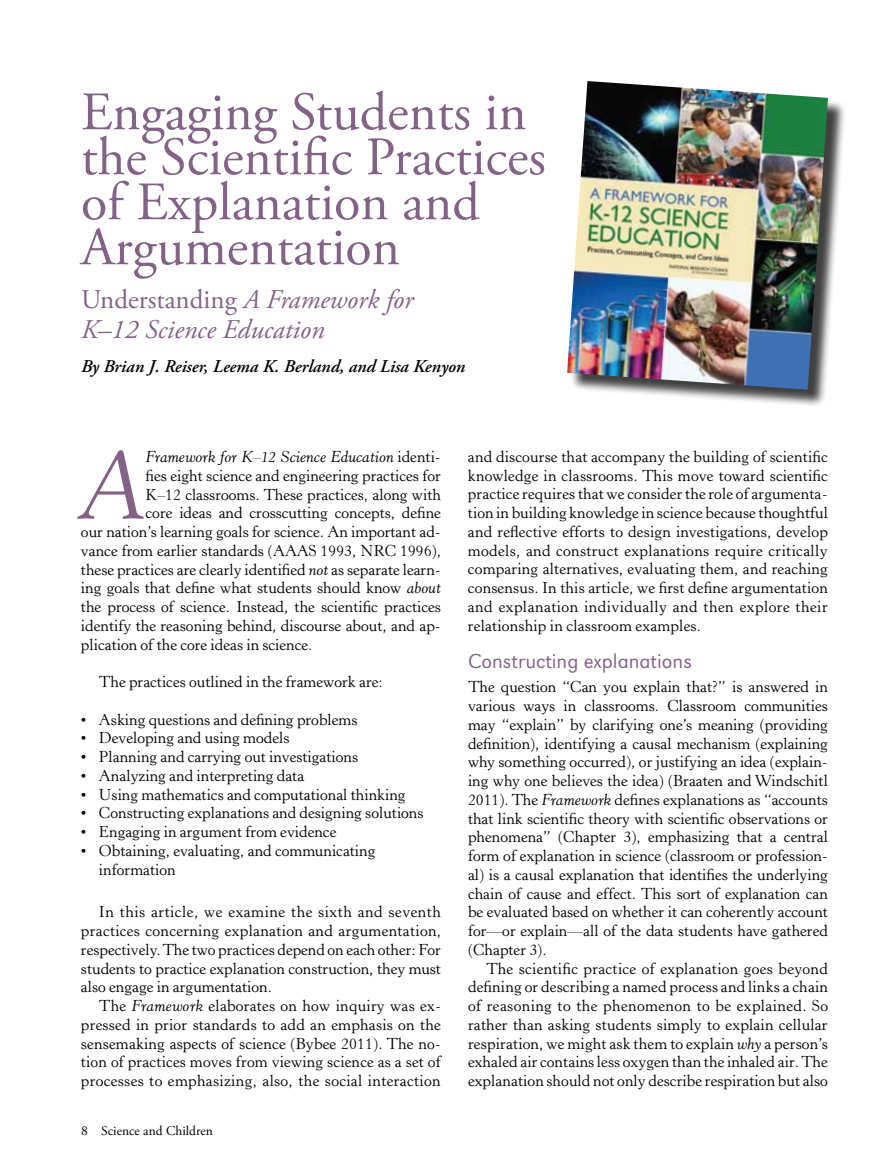
<style>
.page{position:relative;width:891px;height:1175px;background:#fff}
.page>*{position:absolute;margin:0;border:0;box-sizing:border-box;transform-origin:0 0}
.t1{font:italic 95.4px "Horley Old Style MT Std";color:#846288}
.t2{font:54px/45px "Adobe Garamond Pro";color:#846288}
.t3{font:italic 27px/30px "Adobe Garamond Pro";color:#846288}
.t4{font:300 21px "URW Grotesk TOT";color:#846288}
.t5{font:italic 600 18px "Adobe Garamond Pro";color:#000}
.t6{font:15.75px/18.8px "Horley Old Style MT Std";color:#000;text-align:justify}
.t7{font:italic 15.75px "Horley Old Style MT Std";color:#000}
.t8{font:13.5px "Adobe Garamond Pro";color:#000}
.s1{font-style:normal}
.s2{font-style:italic}
</style>
<div class="page">
<div style="left:570px;top:84px;width:276px;height:324px;background:#000;opacity:.75"></div>
<img style="left:567px;top:81px;width:261px;height:308px">
<h2 class="t2" style="left:81px;top:91px;width:466px">Engaging Students in the Scientific Practices of Explanation and<br>Argumentation</h2>
<h3 class="t3" style="left:81px;top:285px;width:334px"><span class="s1">Understanding</span> A Framework for<br>K–12 Science Education</h3>
<p class="t5" style="left:81px;top:356px;width:386px">By Brian J. Reiser, Leema K. Berland, and Lisa Kenyon</p>
<h1 class="t1" style="left:81px;top:427px;width:66px">A</h1>
<p class="t7" style="left:146px;top:447px;width:297px">Framework for K–12 Science Education <span class="s1">identi-</span></p>
<p class="t6" style="left:146px;top:466px;width:297px">fies eight science and engineering practices for</p>
<p class="t6" style="left:146px;top:485px;width:297px">K–12 classrooms. These practices, along with</p>
<p class="t6" style="left:146px;top:504px;width:297px">core ideas and crosscutting concepts, define</p>
<p class="t6" style="left:81px;top:522px;width:361px">our nation’s learning goals for science. An important ad-</p>
<p class="t6" style="left:81px;top:541px;width:362px">vance from earlier standards (AAAS 1993, NRC 1996),</p>
<p class="t6" style="left:81px;top:560px;width:362px">these practices are clearly identified <span class="s2">not</span> as separate learn-</p>
<p class="t6" style="left:81px;top:579px;width:361px">ing goals that define what students should know <span class="s2">about</span></p>
<p class="t6" style="left:81px;top:597px;width:361px">the process of science. Instead, the scientific practices</p>
<p class="t6" style="left:81px;top:616px;width:362px">identify the reasoning behind, discourse about, and ap-</p>
<p class="t6" style="left:81px;top:635px;width:233px">plication of the core ideas in science.</p>
<p class="t6" style="left:99px;top:672px;width:285px">The practices outlined in the framework are:</p>
<p class="t6" style="left:81px;top:710px;width:278px">• Asking questions and defining problems</p>
<p class="t6" style="left:81px;top:729px;width:210px">• Developing and using models</p>
<p class="t6" style="left:81px;top:747px;width:279px">• Planning and carrying out investigations</p>
<p class="t6" style="left:81px;top:766px;width:225px">• Analyzing and interpreting data</p>
<p class="t6" style="left:81px;top:785px;width:326px">• Using mathematics and computational thinking</p>
<p class="t6" style="left:81px;top:804px;width:344px">• Constructing explanations and designing solutions</p>
<p class="t6" style="left:81px;top:822px;width:257px">• Engaging in argument from evidence</p>
<p class="t6" style="left:99px;top:841px;width:278px;text-indent:-18px">• Obtaining, evaluating, and communicating information</p>
<p class="t6" style="left:81px;top:903px;width:362px;text-indent:18px">In this article, we examine the sixth and seventh practices concerning explanation and argumentation, respectively. The two practices depend on each other: For students to practice explanation construction, they must also engage in argumentation.</p>
<p class="t6" style="left:81px;top:996px;width:362px;text-indent:18px">The <span class="s2">Framework</span> elaborates on how inquiry was ex&shy;pressed in prior standards to add an emphasis on the sensemaking aspects of science (Bybee 2011). The no&shy;tion of practices moves from viewing science as a set of processes to emphasizing, also, the social interaction</p>
<p class="t8" style="left:81px;top:1122px;width:133px">8 Science and Children</p>
<p class="t6" style="left:468px;top:447px;width:362px">and discourse that accompany the building of scientific knowledge in classrooms. This move toward scientific practice requires that we consider the role of argumenta&shy;tion in building knowledge in science because thoughtful and reflective efforts to design investigations, develop models, and construct explanations require critically comparing alternatives, evaluating them, and reaching consensus. In this article, we first define argumentation and explanation individually and then explore their relationship in classroom examples.</p>
<h3 class="t4" style="left:468px;top:649px;width:225px">Constructing explanations</h3>
<p class="t6" style="left:468px;top:678px;width:362px">The question “Can you explain that?” is answered in various ways in classrooms. Classroom communities may “explain” by clarifying one’s meaning (providing definition), identifying a causal mechanism (explaining why something occurred), or justifying an idea (explain&shy;ing why one believes the idea) (Braaten and Windschitl 2011). The <span class="s2">Framework</span> defines explanations as “accounts that link scientific theory with scientific observations or phenomena” (Chapter 3), emphasizing that a central form of explanation in science (classroom or profession&shy;al) is a causal explanation that identifies the underlying chain of cause and effect. This sort of explanation can be evaluated based on whether it can coherently account for—or explain—all of the data students have gathered (Chapter 3).</p>
<p class="t6" style="left:468px;top:959px;width:362px;text-indent:18px">The scientific practice of explanation goes beyond defining or describing a named process and links a chain of reasoning to the phenomenon to be explained. So rather than asking students simply to explain cellular respiration, we might ask them to explain <span class="s2">why</span> a person’s exhaled air contains less oxygen than the inhaled air. The explanation should not only describe respiration but also</p>
</div>
